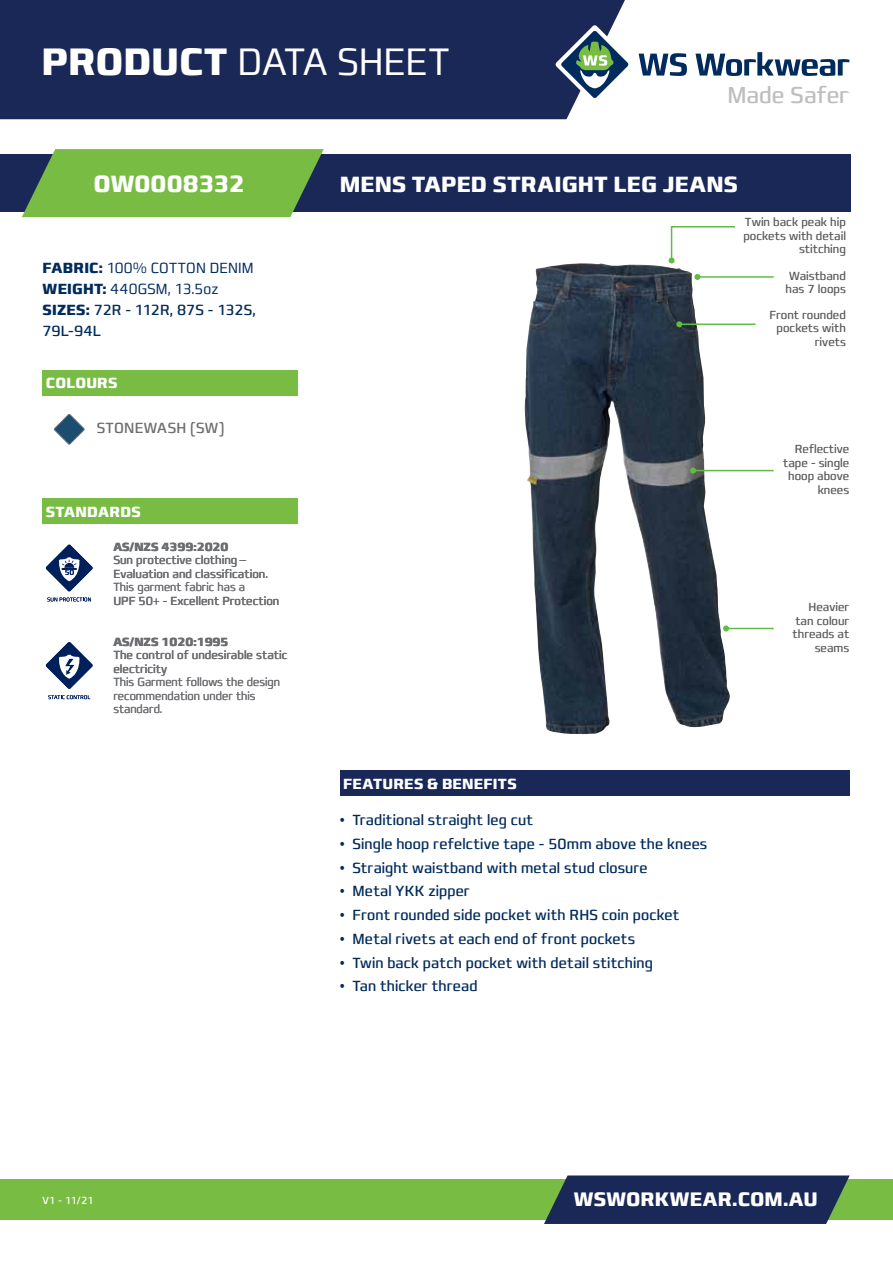
<style>
.page{position:relative;width:893px;height:1263px;background:#fff}
.page>*{position:absolute;margin:0;border:0;box-sizing:border-box;transform-origin:0 0}
.t1{font:300 condensed 39px "Francker Std";color:#fff}
.t2{font:700 condensed 24px "Francker Std";letter-spacing:.005em;color:#fff}
.t3{font:condensed 23.4px "Francker Std";color:#bcbec0}
.t4{font:700 condensed 22.5px "Francker Std";letter-spacing:.005em;color:#fff}
.t5{font:700 condensed 19.95px "Francker Std";letter-spacing:.01em;color:#fff}
.t6{font:condensed 15px "Francker Std";letter-spacing:.01em;color:#002b5c}
.t7{font:300 condensed 15px/21px "Francker Std";letter-spacing:.015em;color:#002b5c}
.t8{font:700 condensed 15px "Francker Std";letter-spacing:.015em;color:#fff}
.t9{font:condensed 15px "Francker Std";letter-spacing:.02em;color:#6d6e71}
.t10{font:condensed 12px/13.5px "Francker Std";color:#58595b;text-align:right}
.t11{font:condensed 12px/13.5px "Francker Std";color:#6d6e71}
.t12{font:300 condensed 12px/13.5px "Francker Std";color:#6d6e71}
.t13{font:700 condensed 12px "Francker Std";color:#6d6e71}
.t14{font:condensed 10.5px "Francker Std";color:#fff}
.s1{font-weight:700}
.s2{font-weight:400}
</style>
<div class="page">
<div style="left:0;top:0;width:625px;height:119px;background:#1a2857"></div>
<svg style="left:555px;top:25px;width:132px;height:79px"></svg>
<svg style="left:695px;top:52px;width:154px;height:24px"></svg>
<div style="left:0;top:1179px;width:893px;height:41px;background:#79bc43"></div>
<svg style="left:544px;top:1175px;width:306px;height:49px;background:#253659"></svg>
<div style="left:340px;top:770px;width:509px;height:26px;background:#1a2857"></div>
<div style="left:43px;top:370px;width:255px;height:25px;background:#79bc43"></div>
<div style="left:43px;top:499px;width:255px;height:25px;background:#79bc43"></div>
<div style="left:0;top:154px;width:850px;height:58px;background:#1a2857"></div>
<svg style="left:22px;top:149px;width:302px;height:68px;background:#72af48"></svg>
<svg style="left:47px;top:597px;width:44px;height:4px"></svg>
<svg style="left:46px;top:545px;width:47px;height:46px"></svg>
<svg style="left:48px;top:695px;width:42px;height:4px"></svg>
<svg style="left:46px;top:642px;width:47px;height:47px"></svg>
<img style="left:524px;top:263px;width:207px;height:471px">
<hr style="left:697px;top:276px;width:77px;height:2px;background:#62bb46">
<svg style="left:694px;top:274px;width:6px;height:6px"></svg>
<hr style="left:679px;top:323px;width:77px;height:2px;background:#62bb46">
<svg style="left:676px;top:321px;width:6px;height:6px"></svg>
<hr style="left:726px;top:628px;width:48px;height:1px;background:#62bb46">
<svg style="left:723px;top:625px;width:6px;height:6px"></svg>
<hr style="left:693px;top:470px;width:81px;height:1px;background:#62bb46">
<svg style="left:690px;top:468px;width:6px;height:6px"></svg>
<svg style="left:669px;top:226px;width:67px;height:37px"></svg>
<svg style="left:54px;top:414px;width:30px;height:30px"></svg>
<div style="left:54px;top:414px;width:30px;height:30px;border:1px solid #6d6e71;border-radius:14px"></div>
<h1 class="t1" style="left:41px;top:38px;width:410px"><span class="s1">PRODUCT</span> DATA SHEET</h1>
<h3 class="t3" style="left:727px;top:81px;width:123px">Made Safer</h3>
<h2 class="t2" style="left:93px;top:169px;width:153px">OW0008332</h2>
<h3 class="t4" style="left:340px;top:170px;width:400px">MENS TAPED STRAIGHT LEG JEANS</h3>
<p class="t7" style="left:43px;top:257px;width:215px"><span class="s1">FABRIC:</span> 100% COTTON DENIM<br><span class="s1">WEIGHT:</span> 440GSM, 13.5oz<br><span class="s1">SIZES:</span> <span class="s2">72R - 112R, 87S - 132S,<br>79L-94L</span></p>
<p class="t8" style="left:46px;top:374px;width:73px">COLOURS</p>
<p class="t9" style="left:97px;top:419px;width:130px">STONEWASH (SW)</p>
<p class="t8" style="left:46px;top:503px;width:96px">STANDARDS</p>
<p class="t13" style="left:113px;top:539px;width:117px">AS/NZS 4399:2020</p>
<p class="t11" style="left:113px;top:553px;width:156px">Sun protective clothing—<br>Evaluation and classification.</p>
<p class="t12" style="left:113px;top:580px;width:133px">This garment fabric has a</p>
<p class="t11" style="left:113px;top:594px;width:168px">UPF 50+ - Excellent Protection</p>
<p class="t13" style="left:113px;top:634px;width:117px">AS/NZS 1020:1995</p>
<p class="t11" style="left:113px;top:648px;width:176px">The control of undesirable static electricity</p>
<p class="t12" style="left:113px;top:675px;width:168px">This Garment follows the design recommendation under this standard.</p>
<p class="t10" style="left:743px;top:215px;width:104px">Twin back peak hip pockets with detail stitching</p>
<p class="t10" style="left:785px;top:269px;width:62px;text-align:left">Waistband has 7 loops</p>
<p class="t10" style="left:769px;top:308px;width:78px">Front rounded pockets with rivets</p>
<p class="t10" style="left:783px;top:442px;width:68px">Reflective tape - single hoop above knees</p>
<p class="t10" style="left:793px;top:600px;width:58px">Heavier tan colour threads at seams</p>
<p class="t8" style="left:343px;top:774px;width:175px">FEATURES &amp; BENEFITS</p>
<p class="t6" style="left:340px;top:811px;width:195px">• Traditional straight leg cut</p>
<p class="t6" style="left:340px;top:835px;width:369px">• Single hoop refelctive tape - 50mm above the knees</p>
<p class="t6" style="left:340px;top:858px;width:309px">• Straight waistband with metal stud closure</p>
<p class="t6" style="left:340px;top:882px;width:131px">• Metal YKK zipper</p>
<p class="t6" style="left:340px;top:906px;width:341px">• Front rounded side pocket with RHS coin pocket</p>
<p class="t6" style="left:340px;top:930px;width:297px">• Metal rivets at each end of front pockets</p>
<p class="t6" style="left:340px;top:953px;width:315px">• Twin back patch pocket with detail stitching</p>
<p class="t6" style="left:340px;top:977px;width:139px">• Tan thicker thread</p>
<p class="t14" style="left:43px;top:1194px;width:53px">V1 - 11/21</p>
<h3 class="t5" style="left:574px;top:1187px;width:246px">WSWORKWEAR.COM.AU</h3>
</div>
